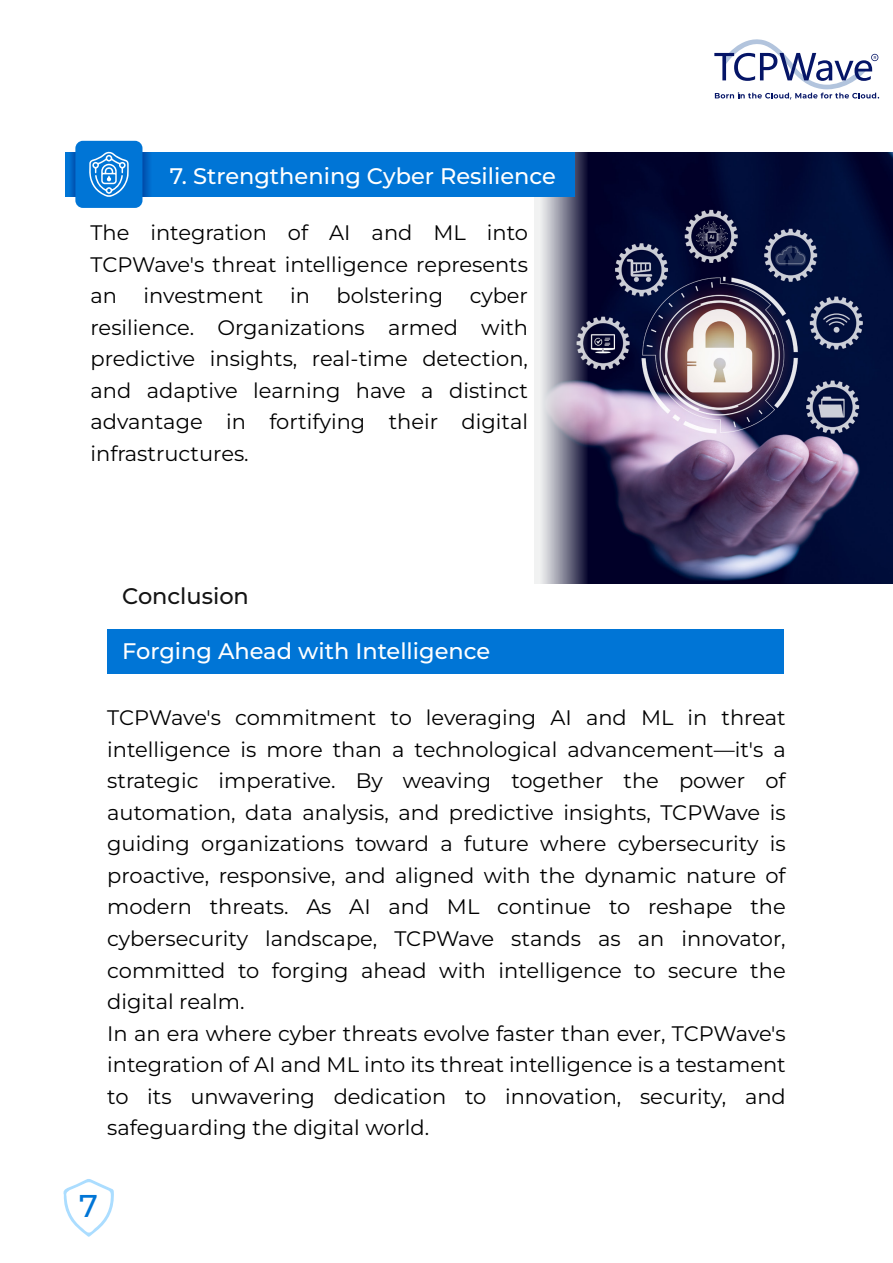
<style>
.page{position:relative;width:893px;height:1263px;background:#fff}
.page>*{position:absolute;margin:0;border:0;box-sizing:border-box;transform-origin:0 0}
.t1{font:100 31.5px "Montserrat";color:#0075d6}
.t2{font:100 22.5px "Montserrat";color:#fff}
.t3{font:100 22.5px "Montserrat";color:#141414}
.t4{font:100 21px/31.5px "Montserrat";color:#000;text-align:justify}
</style>
<div class="page">
<img style="left:591px;top:152px;width:302px;height:431px">
<svg style="left:534px;top:152px;width:57px;height:431px;background:#8f8d9f"></svg>
<div style="left:107px;top:630px;width:676px;height:44px;background:#0075d6"></div>
<svg style="left:714px;top:39px;width:165px;height:61px"></svg>
<div style="left:66px;top:152px;width:509px;height:44px;background:#0075d6"></div>
<svg style="left:71px;top:152px;width:79px;height:44px"></svg>
<div style="left:75px;top:141px;width:67px;height:67px;background:#0075d6;border-radius:8px"></div>
<svg style="left:89px;top:151px;width:40px;height:46px"></svg>
<svg style="left:63px;top:1179px;width:51px;height:58px"></svg>
<p class="t2" style="left:170px;top:161px;width:388px">7. Strengthening Cyber Resilience</p>
<p class="t4" style="left:90px;top:217px;width:439px">The integration of AI and ML into TCPWave's threat intelligence represents an</p>
<p class="t4" style="left:90px;top:280px;width:439px;text-indent:379px">cyber resilience. Organizations armed with predictive insights, real-time detection, and adaptive learning have a distinct advantage in fortifying their digital infrastructures.</p>
<p class="t4" style="left:144px;top:280px;width:121px">investment</p>
<p class="t4" style="left:290px;top:280px;width:21px">in</p>
<p class="t4" style="left:336px;top:280px;width:108px">bolstering</p>
<p class="t3" style="left:122px;top:581px;width:128px">Conclusion</p>
<p class="t2" style="left:122px;top:636px;width:369px">Forging Ahead with Intelligence</p>
<p class="t4" style="left:107px;top:702px;width:680px;text-align:left">TCPWave's commitment to leveraging AI and ML in threat intelligence is more than a technological advancement—it's a strategic imperative. By weaving together the power of automation, data analysis, and predictive insights, TCPWave is guiding organizations toward a future where cybersecurity is proactive, responsive, and aligned with the dynamic nature of modern threats. As AI and ML continue to reshape the cybersecurity landscape, TCPWave stands as an innovator, committed to forging ahead with intelligence to secure the digital realm.<br>In an era where cyber threats evolve faster than ever, TCPWave's integration of AI and ML into its threat intelligence is a testament to its unwavering dedication to innovation, security, and safeguarding the digital world.</p>
<h1 class="t1" style="left:79px;top:1185px;width:20px">7</h1>
</div>
